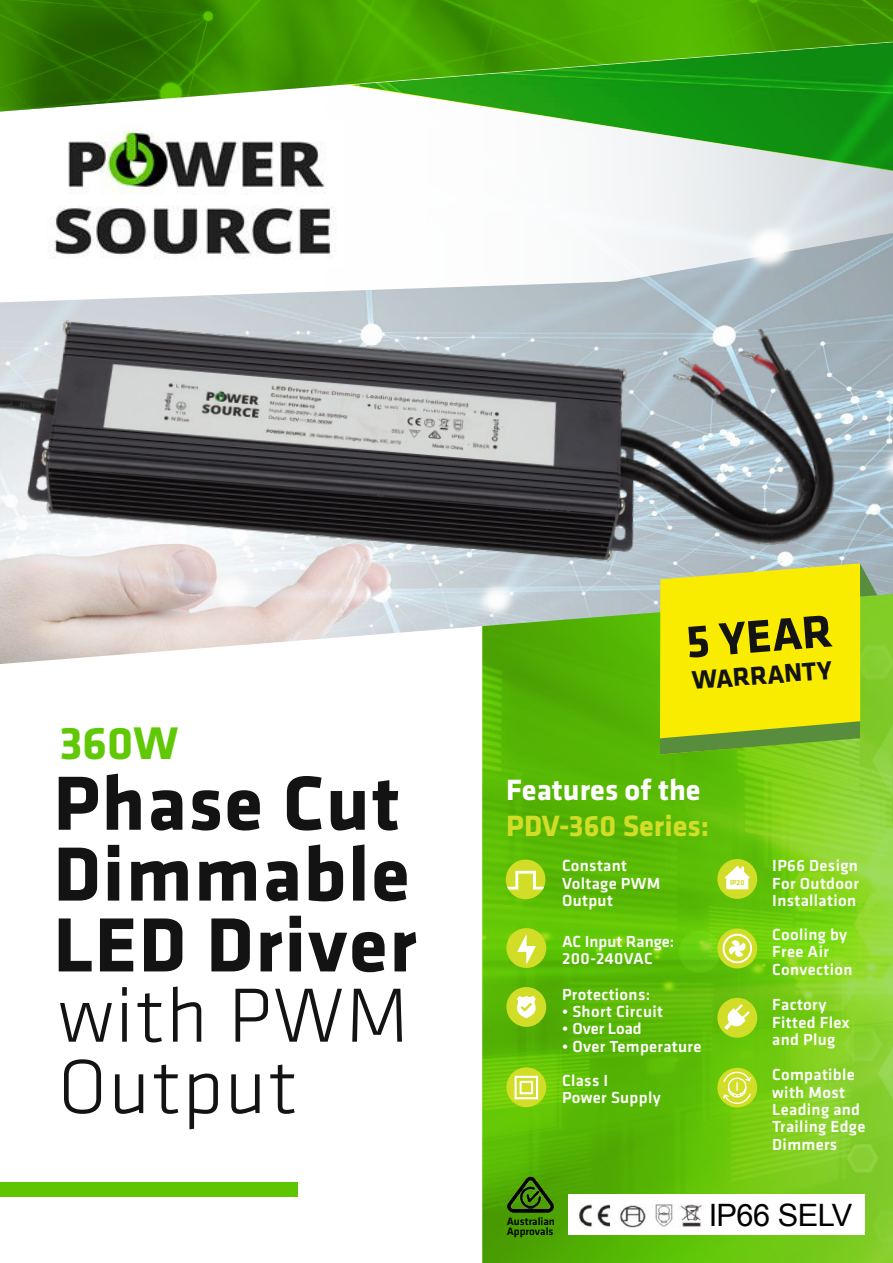
<style>
.page{position:relative;width:893px;height:1263px;background:#fff}
.page>*{position:absolute;margin:0;border:0;box-sizing:border-box;transform-origin:0 0}
.t1{font:700 79.5px/70.8px "Klavika";letter-spacing:.02em;color:#141314}
.t2{font:300 79.5px/71.4px "Klavika";letter-spacing:.02em;color:#141314}
.t3{font:700 47.4px "Klavika";color:#141314}
.t4{font:700 47.4px "Klavika";color:#61c805}
.t5{font:30.75px "Arial";letter-spacing:-.02em;color:#000}
.t6{font:700 30.45px "Klavika";color:#d1dd26}
.t7{font:700 30.45px "Klavika";color:#fff}
.t8{font:700 26.7px "Klavika";color:#141314}
.t9{font:500 16.65px/17.4px "Klavika";letter-spacing:.02em;color:#fff}
.t10{font:500 16.65px/17.4px "Klavika";color:#fff}
.t11{font:500 11.1px/9.9px "Klavika";color:#000}
.t12{font:700 7.5px "Klavika";color:#d1dd26}
</style>
<div class="page">
<img style="left:0;top:303px;width:893px;height:323px">
<svg style="left:0;top:626px;width:482px;height:571px"></svg>
<img style="left:482px;top:594px;width:411px;height:669px">
<svg style="left:622px;top:173px;width:271px;height:130px"></svg>
<svg style="left:525px;top:113px;width:368px;height:60px"></svg>
<div style="left:0;top:1182px;width:298px;height:14px;background:#5ec600"></div>
<svg style="left:660px;top:563px;width:217px;height:191px;background:#d9de0c"></svg>
<img style="left:0;top:0;width:893px;height:112px">
<img style="left:52px;top:130px;width:284px;height:129px">
<div style="left:509px;top:990px;width:34px;height:34px;background:#d1dd26;border-radius:50%"></div>
<div style="left:506px;top:987px;width:40px;height:40px;border:6px solid #d1dd26;border-radius:50%"></div>
<svg style="left:517px;top:996px;width:19px;height:22px"></svg>
<svg style="left:509px;top:1070px;width:34px;height:34px"></svg>
<div style="left:506px;top:1067px;width:40px;height:40px;border:6px solid #d1dd26;border-radius:50%"></div>
<div style="left:515px;top:1076px;width:23px;height:23px;border:2px solid #fff"></div>
<div style="left:520px;top:1081px;width:13px;height:13px;border:2px solid #fff"></div>
<svg style="left:720px;top:862px;width:34px;height:34px"></svg>
<div style="left:717px;top:859px;width:40px;height:40px;border:6px solid #d1dd26;border-radius:50%"></div>
<svg style="left:724px;top:866px;width:26px;height:23px"></svg>
<div style="left:717px;top:928px;width:40px;height:40px;border:6px solid #d1dd26;border-radius:50%"></div>
<svg style="left:723px;top:933px;width:29px;height:30px"></svg>
<div style="left:720px;top:1001px;width:34px;height:34px;background:#d1dd26;border-radius:50%"></div>
<div style="left:717px;top:998px;width:40px;height:40px;border:6px solid #d1dd26;border-radius:50%"></div>
<svg style="left:724px;top:1004px;width:26px;height:26px"></svg>
<div style="left:509px;top:931px;width:34px;height:34px;background:#d1dd26;border-radius:50%"></div>
<div style="left:506px;top:928px;width:40px;height:40px;border:6px solid #d1dd26;border-radius:50%"></div>
<svg style="left:517px;top:934px;width:19px;height:30px"></svg>
<div style="left:506px;top:859px;width:39px;height:40px;background:#d1dd26;border-radius:50%"></div>
<svg style="left:506px;top:869px;width:39px;height:22px"></svg>
<div style="left:717px;top:1068px;width:40px;height:39px;background:#d1dd26;border-radius:50%"></div>
<svg style="left:722px;top:1071px;width:30px;height:33px"></svg>
<img style="left:0;top:265px;width:867px;height:335px">
<div style="left:568px;top:1194px;width:296px;height:41px;background:#fff"></div>
<img style="left:506px;top:1177px;width:50px;height:35px">
<img style="left:579px;top:1204px;width:123px;height:24px">
<h2 class="t4" style="left:60px;top:718px;width:120px">360W</h2>
<h2 class="t3" style="left:684px;top:617px;width:148px;rotate:-5deg">5 YEAR</h2>
<h3 class="t8" style="left:691px;top:665px;width:142px;rotate:-4deg">WARRANTY</h3>
<h1 class="t1" style="left:54px;top:769px;width:365px">Phase Cut<br>Dimmable<br>LED Driver</h1>
<h3 class="t7" style="left:506px;top:773px;width:196px">Features of the</h3>
<h3 class="t6" style="left:506px;top:809px;width:204px">PDV-360 Series:</h3>
<p class="t9" style="left:562px;top:857px;width:100px">Constant<br>Voltage PWM<br>Output</p>
<p class="t10" style="left:562px;top:933px;width:114px">AC Input Range:<br>200-240VAC</p>
<p class="t9" style="left:562px;top:985px;width:90px">Protections:</p>
<p class="t9" style="left:562px;top:1003px;width:103px">• Short Circuit</p>
<p class="t10" style="left:562px;top:1020px;width:81px">• Over Load</p>
<p class="t9" style="left:562px;top:1038px;width:141px">• Over Temperature</p>
<h1 class="t2" style="left:58px;top:981px;width:352px">with PWM<br>Output</h1>
<p class="t9" style="left:562px;top:1072px;width:100px">Class I<br>Power Supply</p>
<p class="t12" style="left:730px;top:878px;width:16px">IP20</p>
<p class="t9" style="left:772px;top:857px;width:88px;text-align:justify">IP66 Design For Outdoor Installation</p>
<p class="t9" style="left:772px;top:926px;width:82px">Cooling by<br>Free Air<br>Convection</p>
<p class="t9" style="left:772px;top:996px;width:79px">Factory<br>Fitted Flex and Plug</p>
<p class="t9" style="left:772px;top:1066px;width:95px">Compatible with Most<br>Leading and<br>Trailing Edge<br>Dimmers</p>
<p class="t11" style="left:507px;top:1216px;width:50px">Australian<br>Approvals</p>
<h3 class="t5" style="left:709px;top:1195px;width:145px">IP66 SELV</h3>
</div>
